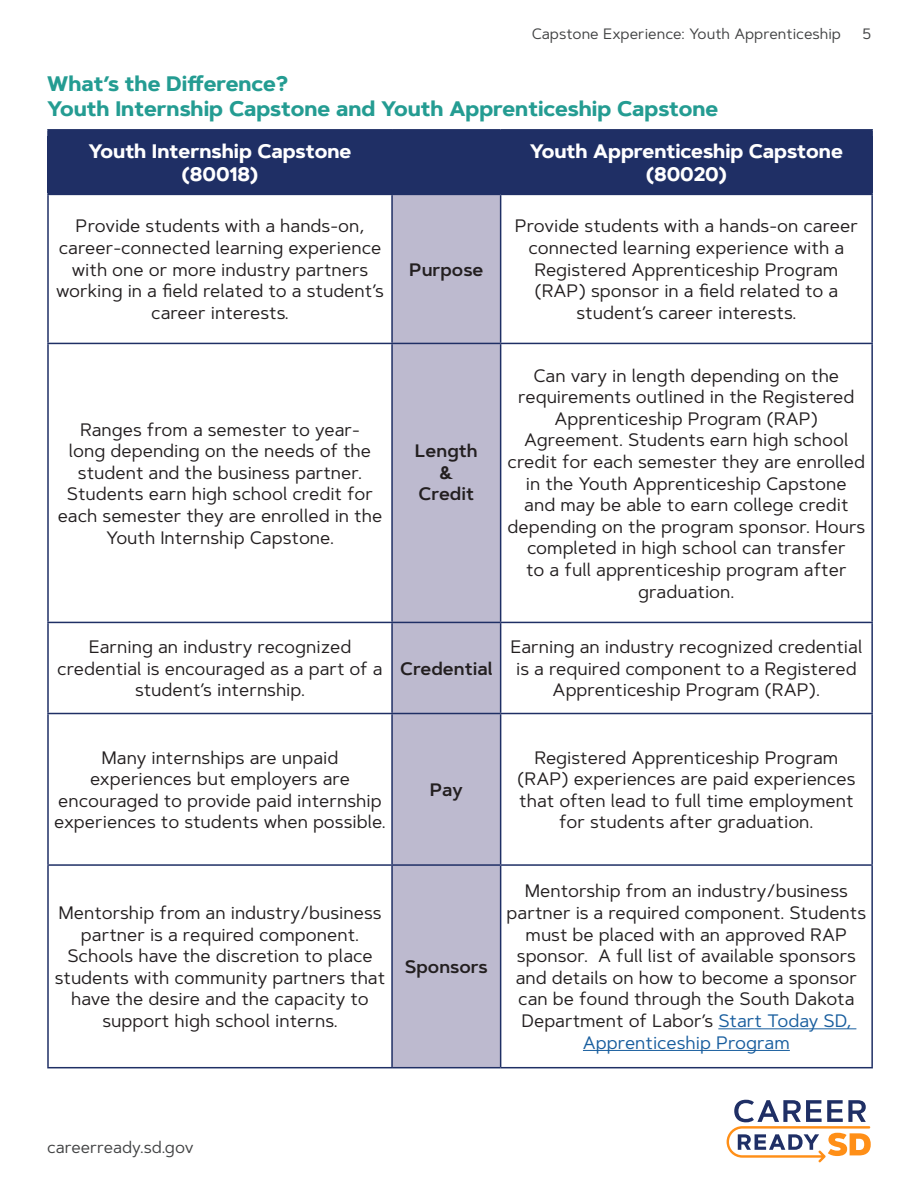
<style>
.page{position:relative;width:918px;height:1188px;background:#fff}
.page>*{position:absolute;margin:0;border:0;box-sizing:border-box;transform-origin:0 0}
.SubHeading{font:700 21px/25.2px "Artegra Sans";color:#249c92}
.Form_Heading{font:700 19.5px/23.4px "Artegra Sans";color:#fff;text-align:center}
.Body_Text{font:18px/21.6px "Artegra Sans";color:#231f20;text-align:center}
.Semibold{font:600 18px "Artegra Sans";color:#231f20}
.t1{font:16.5px "Artegra Sans";color:#414243}
.t2{font:15px "Artegra Sans";color:#414243}
.s1{color:#175d9e}
</style>
<div class="page">
<svg style="left:727px;top:1100px;width:144px;height:62px"></svg>
<div style="left:49px;top:131px;width:822px;height:63px;background:#1f2f65"></div>
<div style="left:393px;top:195px;width:107px;height:872px;background:#bdbacf"></div>
<hr style="left:47px;top:129px;width:345px;height:2px;background:#1f2f65">
<hr style="left:47px;top:131px;width:2px;height:63px;background:#1f2f65">
<hr style="left:392px;top:129px;width:109px;height:2px;background:#1f2f65">
<hr style="left:391px;top:131px;width:2px;height:63px;background:#1f2f65">
<hr style="left:501px;top:129px;width:372px;height:2px;background:#1f2f65">
<hr style="left:500px;top:131px;width:1px;height:63px;background:#1f2f65">
<hr style="left:871px;top:131px;width:2px;height:63px;background:#1f2f65">
<hr style="left:47px;top:194px;width:345px;height:1px;background:#1f2f65">
<hr style="left:47px;top:195px;width:2px;height:148px;background:#1f2f65">
<hr style="left:392px;top:194px;width:109px;height:1px;background:#1f2f65">
<hr style="left:391px;top:195px;width:2px;height:148px;background:#1f2f65">
<hr style="left:501px;top:194px;width:372px;height:1px;background:#1f2f65">
<hr style="left:500px;top:195px;width:1px;height:148px;background:#1f2f65">
<hr style="left:871px;top:195px;width:2px;height:148px;background:#1f2f65">
<hr style="left:47px;top:343px;width:345px;height:1px;background:#1f2f65">
<hr style="left:47px;top:344px;width:2px;height:278px;background:#1f2f65">
<hr style="left:392px;top:343px;width:109px;height:1px;background:#1f2f65">
<hr style="left:391px;top:344px;width:2px;height:278px;background:#1f2f65">
<hr style="left:501px;top:343px;width:372px;height:1px;background:#1f2f65">
<hr style="left:500px;top:344px;width:1px;height:278px;background:#1f2f65">
<hr style="left:871px;top:344px;width:2px;height:278px;background:#1f2f65">
<hr style="left:47px;top:622px;width:345px;height:1px;background:#1f2f65">
<hr style="left:47px;top:623px;width:2px;height:90px;background:#1f2f65">
<hr style="left:392px;top:622px;width:109px;height:1px;background:#1f2f65">
<hr style="left:391px;top:623px;width:2px;height:90px;background:#1f2f65">
<hr style="left:501px;top:622px;width:372px;height:1px;background:#1f2f65">
<hr style="left:500px;top:623px;width:1px;height:90px;background:#1f2f65">
<hr style="left:871px;top:623px;width:2px;height:90px;background:#1f2f65">
<hr style="left:47px;top:713px;width:345px;height:1px;background:#1f2f65">
<hr style="left:47px;top:714px;width:2px;height:150px;background:#1f2f65">
<hr style="left:392px;top:713px;width:109px;height:1px;background:#1f2f65">
<hr style="left:391px;top:714px;width:2px;height:150px;background:#1f2f65">
<hr style="left:501px;top:713px;width:372px;height:1px;background:#1f2f65">
<hr style="left:500px;top:714px;width:1px;height:150px;background:#1f2f65">
<hr style="left:871px;top:714px;width:2px;height:150px;background:#1f2f65">
<hr style="left:47px;top:864px;width:345px;height:2px;background:#1f2f65">
<hr style="left:47px;top:866px;width:2px;height:201px;background:#1f2f65">
<hr style="left:392px;top:864px;width:109px;height:2px;background:#1f2f65">
<hr style="left:391px;top:866px;width:2px;height:201px;background:#1f2f65">
<hr style="left:501px;top:864px;width:372px;height:2px;background:#1f2f65">
<hr style="left:500px;top:866px;width:1px;height:201px;background:#1f2f65">
<hr style="left:871px;top:866px;width:2px;height:201px;background:#1f2f65">
<hr style="left:47px;top:1067px;width:345px;height:1px;background:#1f2f65">
<hr style="left:392px;top:1067px;width:109px;height:1px;background:#1f2f65">
<hr style="left:501px;top:1067px;width:372px;height:1px;background:#1f2f65">
<div style="left:47px;top:136px;width:346px;height:57px;background:#1f2f65"></div>
<div style="left:500px;top:136px;width:373px;height:57px;background:#1f2f65"></div>
<hr style="left:718px;top:1028px;width:138px;height:1px;background:#175d9e">
<hr style="left:583px;top:1050px;width:207px;height:1px;background:#175d9e">
<p class="t2" style="left:532px;top:23px;width:311px">Capstone Experience: Youth Apprenticeship</p>
<p class="t2" style="left:862px;top:23px;width:11px">5</p>
<p class="SubHeading" style="left:47px;top:72px;width:673px">What’s the Difference?<br>Youth Internship Capstone and Youth Apprenticeship Capstone</p>
<p class="Form_Heading" style="left:89px;top:140px;width:264px">Youth Internship Capstone (80018)</p>
<p class="Form_Heading" style="left:530px;top:140px;width:315px">Youth Apprenticeship Capstone (80020)</p>
<p class="Body_Text" style="left:56px;top:215px;width:329px">Provide students with a hands-on, career-connected learning experience with one or more industry partners working in a field related to a student’s career interests.</p>
<p class="Body_Text" style="left:515px;top:215px;width:345px">Provide students with a hands-on career connected learning experience with a Registered Apprenticeship Program (RAP) sponsor in a field related to a student’s career interests.</p>
<p class="Semibold" style="left:409px;top:256px;width:76px">Purpose</p>
<p class="Body_Text" style="left:58px;top:418px;width:326px">Ranges from a semester to year-<br>long depending on the needs of the student and the business partner.<br>Students earn high school credit for each semester they are enrolled in the Youth Internship Capstone.</p>
<p class="Body_Text" style="left:57px;top:636px;width:327px">Earning an industry recognized credential is encouraged as a part of a student’s internship.</p>
<p class="Semibold" style="left:415px;top:438px;width:64px">Length</p>
<p class="Semibold" style="left:439px;top:459px;width:16px">&amp;</p>
<p class="Semibold" style="left:419px;top:481px;width:57px">Credit</p>
<p class="Semibold" style="left:400px;top:655px;width:94px">Credential</p>
<p class="Body_Text" style="left:508px;top:364px;width:359px">Can vary in length depending on the requirements outlined in the Registered Apprenticeship Program (RAP)<br>Agreement. Students earn high school credit for each semester they are enrolled in the Youth Apprenticeship Capstone<br>and may be able to earn college credit depending on the program sponsor. Hours completed in high school can transfer<br>to a full apprenticeship program after graduation.</p>
<p class="Body_Text" style="left:510px;top:636px;width:354px">Earning an industry recognized credential is a required component to a Registered<br>Apprenticeship Program (RAP).</p>
<p class="Body_Text" style="left:54px;top:746px;width:333px">Many internships are unpaid experiences but employers are encouraged to provide paid internship experiences to students when possible.</p>
<p class="Semibold" style="left:430px;top:777px;width:34px">Pay</p>
<p class="Body_Text" style="left:517px;top:746px;width:340px">Registered Apprenticeship Program (RAP) experiences are paid experiences that often lead to full time employment for students after graduation.</p>
<p class="Body_Text" style="left:55px;top:902px;width:332px">Mentorship from an industry/business partner is a required component.<br>Schools have the discretion to place students with community partners that have the desire and the capacity to support high school interns.</p>
<p class="Semibold" style="left:405px;top:954px;width:84px">Sponsors</p>
<p class="Body_Text" style="left:507px;top:880px;width:361px">Mentorship from an industry/business partner is a required component. Students must be placed with an approved RAP sponsor. A full list of available sponsors and details on how to become a sponsor can be found through the South Dakota Department of Labor’s <span class="s1">Start Today SD, Apprenticeship Program</span></p>
<p class="t1" style="left:47px;top:1136px;width:148px">careerready.sd.gov</p>
</div>
